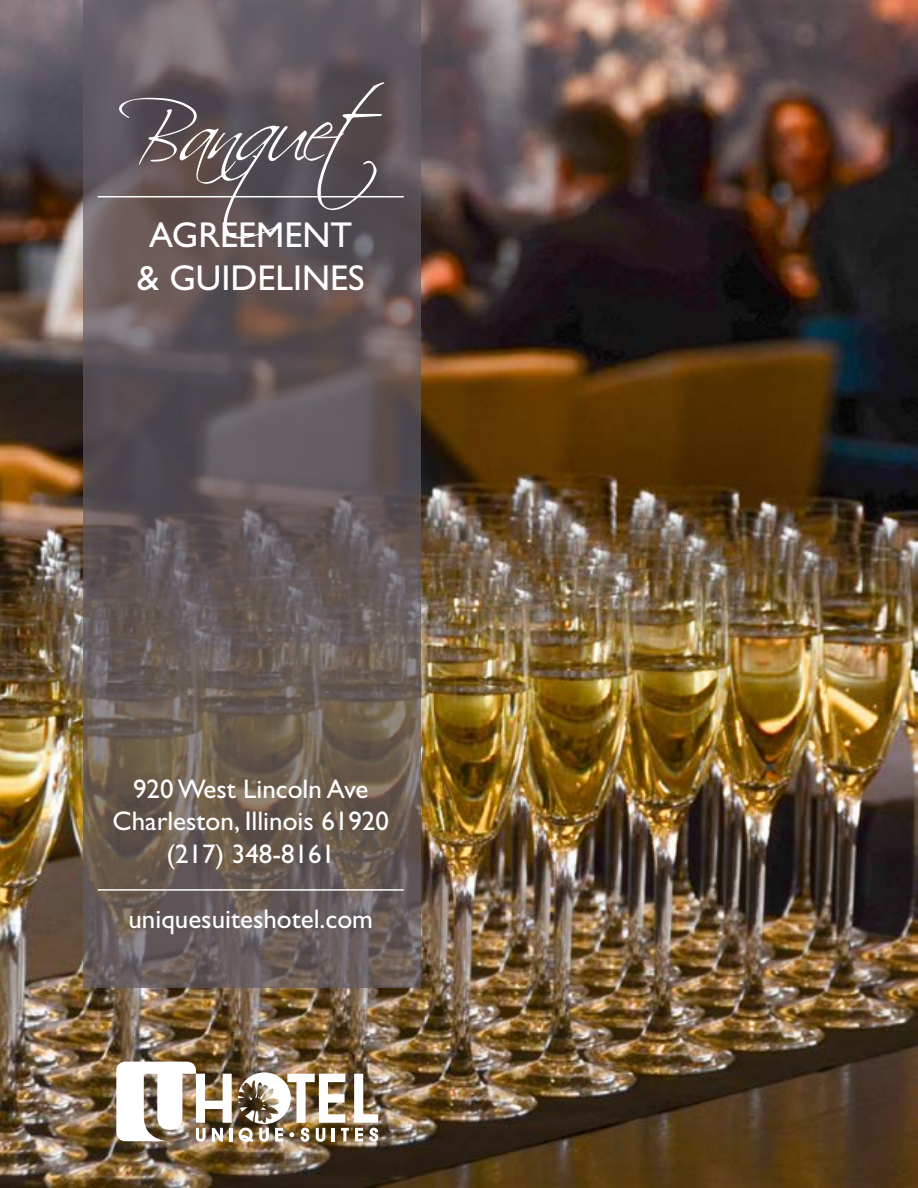
<style>
.page{position:relative;width:918px;height:1188px;background:#fff}
.page>*{position:absolute;margin:0;border:0;box-sizing:border-box;transform-origin:0 0}
.t1{font:88.5px "Scriptina";letter-spacing:-.1em;color:#fff}
.t2{font:36px/43.2px "Gill Sans";color:#fff;text-align:center}
.t3{font:27px/32.4px "Gill Sans";color:#fff;text-align:center}
</style>
<div class="page">
<img style="left:0;top:0;width:918px;height:1188px">
<svg style="left:83px;top:0;width:338px;height:987px;background:#655959"></svg>
<hr style="left:98px;top:889px;width:306px;height:2px;background:#fff">
<hr style="left:98px;top:196px;width:306px;height:1px;background:#fff">
<img style="left:116px;top:1062px;width:116px;height:80px">
<hr style="left:229px;top:1128px;width:3px;height:14px;background:#fff">
<img style="left:238px;top:1072px;width:140px;height:70px">
<h1 class="t1" style="left:117px;top:79px;width:269px">Banquet</h1>
<h2 class="t2" style="left:137px;top:214px;width:229px">AGREEMENT &amp; GUIDELINES</h2>
<p class="t3" style="left:113px;top:773px;width:278px">920 West Lincoln Ave<br>Charleston, Illinois 61920 (217) 348-8161</p>
<p class="t3" style="left:128px;top:902px;width:246px">uniquesuiteshotel.com</p>
</div>
